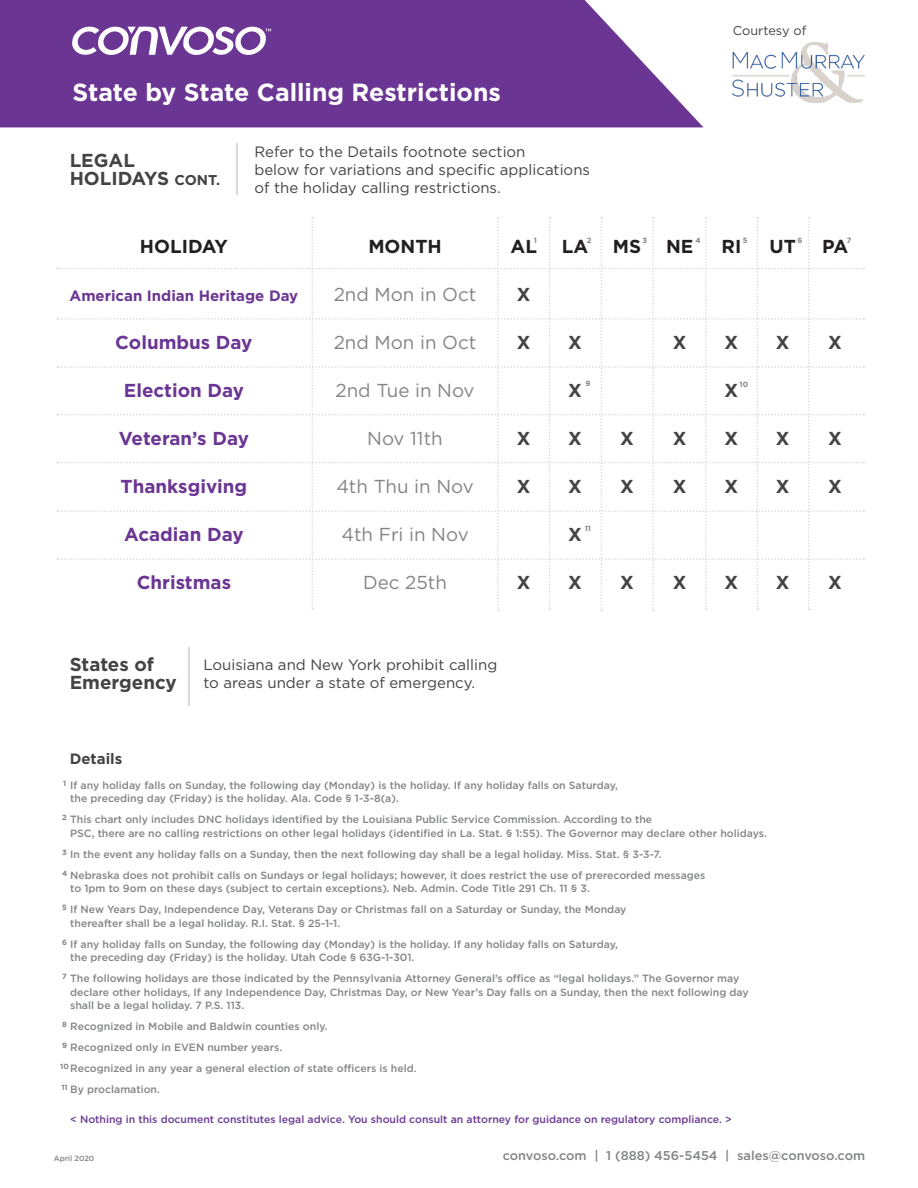
<style>
.page{position:relative;width:918px;height:1188px;background:#fff}
.page>*{position:absolute;margin:0;border:0;box-sizing:border-box;transform-origin:0 0}
.t1{font:700 24.75px "Gotham";color:#fff}
.t2{font:18.75px "Gotham";color:#838485}
.t3{font:700 18.75px/18.8px "Gotham";color:#434343}
.t4{font:700 18.75px "Gotham";color:#6b3693}
.t5{font:700 18.75px "Gotham";color:#231f20}
.t6{font:15px/18px "Gotham";color:#434343}
.t7{font:700 15px "Gotham";color:#6b3693}
.t8{font:700 15px "Gotham";color:#434343}
.t9{font:500 12.75px "Gotham";color:#838485}
.t10{font:12.75px "Gotham";color:#434343}
.t11{font:500 10.5px/13.5px "Gotham";color:#838485}
.t12{font:500 10.5px "Gotham";color:#6b3a94}
.t13{font:700 7.5px "Gotham";color:#838485}
.t14{font:500 7.5px "Gotham";color:#838485}
.s1{font-size:14.25px}
</style>
<div class="page">
<svg style="left:57px;top:217px;width:807px;height:394px"></svg>
<hr style="left:189px;top:647px;width:1px;height:58px;background:#d9d7d5">
<svg style="left:0;top:0;width:703px;height:127px;fill:#6b3693"></svg>
<svg style="left:72px;top:27px;width:199px;height:28px"></svg>
<img style="left:732px;top:43px;width:132px;height:59px">
<hr style="left:237px;top:143px;width:1px;height:51px;background:#d9d7d5">
<p class="t1" style="left:72px;top:78px;width:430px">State by State Calling Restrictions</p>
<p class="t3" style="left:70px;top:150px;width:152px">LEGAL<br>HOLIDAYS <span class="s1">CONT.</span></p>
<p class="t6" style="left:254px;top:143px;width:337px">Refer to the Details footnote section<br>below for variations and specific applications of the holiday calling restrictions.</p>
<p class="t5" style="left:140px;top:235px;width:89px">HOLIDAY</p>
<p class="t7" style="left:70px;top:287px;width:230px">American Indian Heritage Day</p>
<p class="t4" style="left:115px;top:331px;width:139px">Columbus Day</p>
<p class="t4" style="left:124px;top:379px;width:122px">Election Day</p>
<p class="t4" style="left:119px;top:427px;width:132px">Veteran’s Day</p>
<p class="t4" style="left:121px;top:475px;width:128px">Thanksgiving</p>
<p class="t4" style="left:124px;top:523px;width:121px">Acadian Day</p>
<p class="t4" style="left:137px;top:571px;width:96px">Christmas</p>
<p class="t5" style="left:368px;top:235px;width:75px">MONTH</p>
<p class="t2" style="left:334px;top:284px;width:144px">2nd Mon in Oct</p>
<p class="t2" style="left:334px;top:332px;width:144px">2nd Mon in Oct</p>
<p class="t2" style="left:335px;top:380px;width:141px">2nd Tue in Nov</p>
<p class="t2" style="left:367px;top:428px;width:77px">Nov 11th</p>
<p class="t2" style="left:336px;top:476px;width:139px">4th Thu in Nov</p>
<p class="t2" style="left:341px;top:524px;width:129px">4th Fri in Nov</p>
<p class="t2" style="left:363px;top:572px;width:85px">Dec 25th</p>
<p class="t13" style="left:534px;top:236px;width:5px">1</p>
<p class="t13" style="left:587px;top:236px;width:6px">2</p>
<p class="t5" style="left:511px;top:235px;width:28px">AL</p>
<p class="t3" style="left:517px;top:284px;width:15px">X</p>
<p class="t3" style="left:517px;top:332px;width:15px">X</p>
<p class="t5" style="left:562px;top:235px;width:28px">LA</p>
<p class="t3" style="left:568px;top:332px;width:15px">X</p>
<p class="t3" style="left:568px;top:380px;width:15px">X</p>
<p class="t3" style="left:568px;top:428px;width:15px">X</p>
<p class="t3" style="left:568px;top:476px;width:15px">X</p>
<p class="t3" style="left:568px;top:524px;width:15px">X</p>
<p class="t3" style="left:568px;top:572px;width:15px">X</p>
<p class="t13" style="left:585px;top:379px;width:6px">9</p>
<p class="t3" style="left:517px;top:428px;width:15px">X</p>
<p class="t3" style="left:517px;top:476px;width:15px">X</p>
<p class="t13" style="left:585px;top:524px;width:8px">11</p>
<p class="t3" style="left:517px;top:572px;width:15px">X</p>
<p class="t10" style="left:733px;top:24px;width:75px">Courtesy of</p>
<p class="t13" style="left:643px;top:236px;width:6px">3</p>
<p class="t13" style="left:696px;top:236px;width:7px">4</p>
<p class="t13" style="left:743px;top:236px;width:6px">5</p>
<p class="t13" style="left:797px;top:236px;width:6px">6</p>
<p class="t13" style="left:847px;top:236px;width:6px">7</p>
<p class="t5" style="left:613px;top:235px;width:30px">MS</p>
<p class="t5" style="left:822px;top:235px;width:28px">PA</p>
<p class="t5" style="left:666px;top:235px;width:29px">NE</p>
<p class="t5" style="left:722px;top:235px;width:21px">RI</p>
<p class="t5" style="left:770px;top:235px;width:28px">UT</p>
<p class="t3" style="left:620px;top:428px;width:15px">X</p>
<p class="t3" style="left:620px;top:476px;width:15px">X</p>
<p class="t3" style="left:620px;top:572px;width:15px">X</p>
<p class="t3" style="left:673px;top:332px;width:15px">X</p>
<p class="t3" style="left:673px;top:428px;width:15px">X</p>
<p class="t3" style="left:673px;top:476px;width:15px">X</p>
<p class="t3" style="left:725px;top:332px;width:15px">X</p>
<p class="t3" style="left:725px;top:380px;width:15px">X</p>
<p class="t3" style="left:725px;top:428px;width:15px">X</p>
<p class="t3" style="left:725px;top:476px;width:15px">X</p>
<p class="t13" style="left:740px;top:380px;width:10px">10</p>
<p class="t3" style="left:776px;top:332px;width:15px">X</p>
<p class="t3" style="left:776px;top:428px;width:15px">X</p>
<p class="t3" style="left:776px;top:476px;width:15px">X</p>
<p class="t3" style="left:828px;top:332px;width:15px">X</p>
<p class="t3" style="left:828px;top:428px;width:15px">X</p>
<p class="t3" style="left:828px;top:476px;width:15px">X</p>
<p class="t3" style="left:673px;top:572px;width:15px">X</p>
<p class="t3" style="left:725px;top:572px;width:15px">X</p>
<p class="t3" style="left:776px;top:572px;width:15px">X</p>
<p class="t3" style="left:828px;top:572px;width:15px">X</p>
<p class="t3" style="left:70px;top:654px;width:109px">States of<br>Emergency</p>
<p class="t6" style="left:203px;top:656px;width:295px">Louisiana and New York prohibit calling to areas under a state of emergency.</p>
<p class="t8" style="left:70px;top:750px;width:54px">Details</p>
<p class="t13" style="left:63px;top:779px;width:5px">1</p>
<p class="t13" style="left:62px;top:813px;width:6px">2</p>
<p class="t13" style="left:62px;top:848px;width:6px">3</p>
<p class="t13" style="left:62px;top:869px;width:7px">4</p>
<p class="t13" style="left:62px;top:903px;width:6px">5</p>
<p class="t13" style="left:62px;top:938px;width:6px">6</p>
<p class="t13" style="left:62px;top:972px;width:6px">7</p>
<p class="t11" style="left:70px;top:778px;width:549px">If any holiday falls on Sunday, the following day (Monday) is the holiday. If any holiday falls on Saturday, the preceding day (Friday) is the holiday. Ala. Code § 1-3-8(a).</p>
<p class="t11" style="left:70px;top:813px;width:698px">This chart only includes DNC holidays identified by the Louisiana Public Service Commission. According to the<br>PSC, there are no calling restrictions on other legal holidays (identified in La. Stat. § 1:55). The Governor may declare other holidays.</p>
<p class="t11" style="left:70px;top:843px;width:637px;line-height:21px">In the event any holiday falls on a Sunday, then the next following day shall be a legal holiday. Miss. Stat. § 3-3-7.<br>Nebraska does not prohibit calls on Sundays or legal holidays; however, it does restrict the use of prerecorded messages</p>
<p class="t11" style="left:70px;top:882px;width:521px">to 1pm to 9om on these days (subject to certain exceptions). Neb. Admin. Code Title 291 Ch. 11 § 3.</p>
<p class="t11" style="left:70px;top:903px;width:558px">If New Years Day, Independence Day, Veterans Day or Christmas fall on a Saturday or Sunday, the Monday thereafter shall be a legal holiday. R.I. Stat. § 25-1-1.</p>
<p class="t11" style="left:70px;top:937px;width:549px">If any holiday falls on Sunday, the following day (Monday) is the holiday. If any holiday falls on Saturday, the preceding day (Friday) is the holiday. Utah Code § 63G-1-301.</p>
<p class="t11" style="left:70px;top:972px;width:680px">The following holidays are those indicated by the Pennsylvania Attorney General’s office as “legal holidays.” The Governor may declare other holidays, If any Independence Day, Christmas Day, or New Year’s Day falls on a Sunday, then the next following day shall be a legal holiday. 7 P.S. 113.</p>
<p class="t11" style="left:70px;top:1016px;width:348px;line-height:21px">Recognized in Mobile and Baldwin counties only.<br>Recognized only in EVEN number years.<br>Recognized in any year a general election of state officers is held.<br>By proclamation.</p>
<p class="t12" style="left:70px;top:1114px;width:663px">&lt; Nothing in this document constitutes legal advice. You should consult an attorney for guidance on regulatory compliance. &gt;</p>
<p class="t13" style="left:62px;top:1020px;width:6px">8</p>
<p class="t13" style="left:62px;top:1041px;width:6px">9</p>
<p class="t13" style="left:60px;top:1062px;width:10px">10</p>
<p class="t13" style="left:61px;top:1083px;width:8px">11</p>
<p class="t14" style="left:54px;top:1154px;width:42px">April 2020</p>
<p class="t9" style="left:503px;top:1148px;width:364px">convoso.com | 1 (888) 456-5454 | sales@convoso.com</p>
</div>
